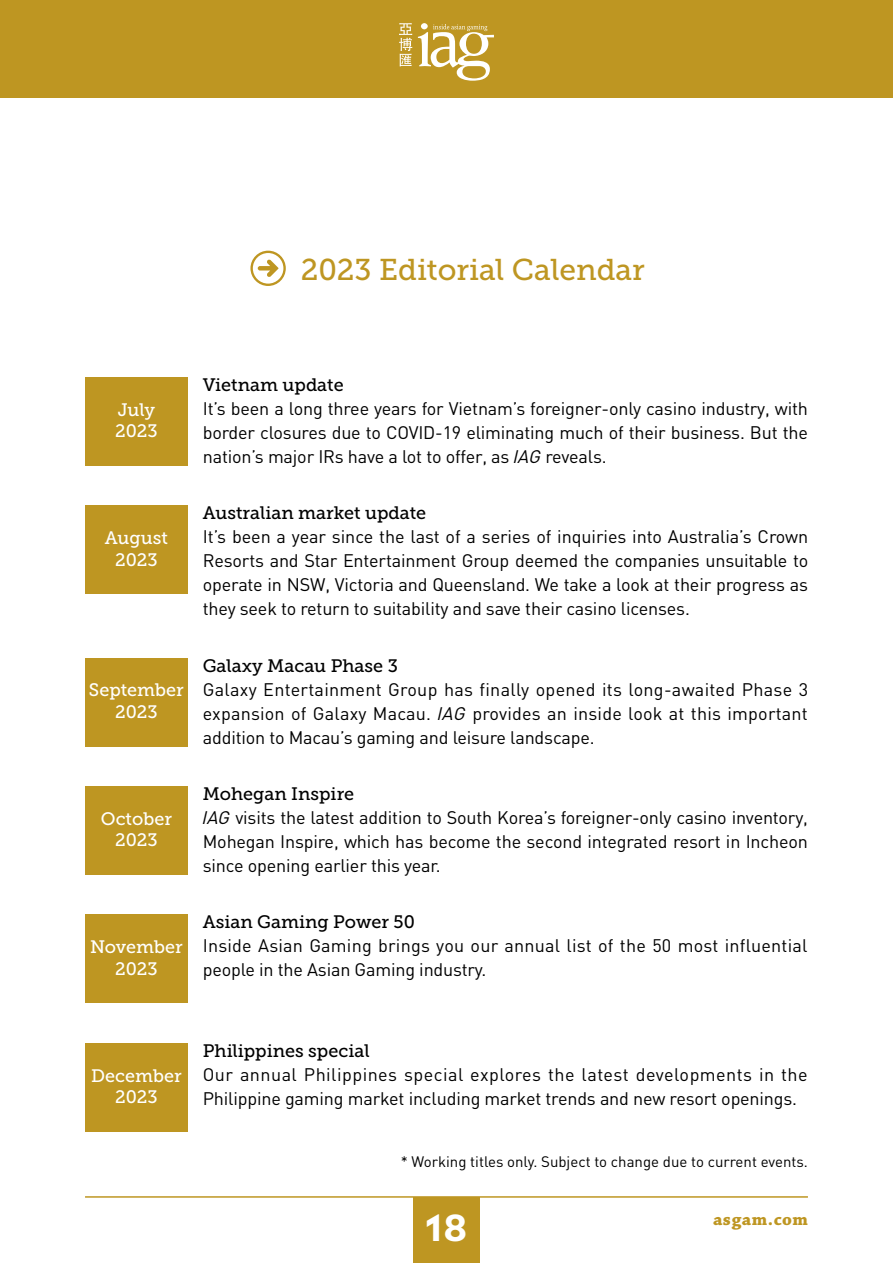
<style>
.page{position:relative;width:893px;height:1263px;background:#fff}
.page>*{position:absolute;margin:0;border:0;box-sizing:border-box;transform-origin:0 0}
.t1{font:700 37.5px "Mallory";color:#fff}
.t2{font:30px "Museo Slab 500";color:#be9622}
.t3{font:18px/24px "DIN";letter-spacing:-.01em;color:#000;text-align:justify}
.t4{font:18px "Museo Slab 500";color:#000}
.t5{font:18px/24px "DIN";letter-spacing:.01em;color:#000}
.t6{font:18px/21.6px "Museo Slab 500";color:#fff;text-align:center}
.t7{font:700 18px "Chaparral Pro";letter-spacing:.03em;color:#be9622}
.t8{font:15px "DIN";color:#000}
.s1{font-style:italic}
</style>
<div class="page">
<div style="left:0;top:0;width:893px;height:98px;background:#be9622"></div>
<svg style="left:418px;top:24px;width:76px;height:57px"></svg>
<svg style="left:399px;top:23px;width:13px;height:43px"></svg>
<div style="left:413px;top:1197px;width:66px;height:66px;background:#be9622"></div>
<hr style="left:85px;top:1196px;width:723px;height:2px;background:#be9622">
<svg style="left:250px;top:251px;width:36px;height:35px"></svg>
<div style="left:85px;top:377px;width:103px;height:88px;background:#be9622"></div>
<div style="left:85px;top:506px;width:103px;height:88px;background:#be9622"></div>
<div style="left:85px;top:658px;width:103px;height:88px;background:#be9622"></div>
<div style="left:85px;top:786px;width:103px;height:89px;background:#be9622"></div>
<div style="left:85px;top:915px;width:103px;height:88px;background:#be9622"></div>
<div style="left:85px;top:1043px;width:103px;height:88px;background:#be9622"></div>
<h2 class="t2" style="left:301px;top:253px;width:346px">2023 Editorial Calendar</h2>
<p class="t6" style="left:115px;top:399px;width:44px;text-align:left">July<br>2023</p>
<p class="t6" style="left:105px;top:527px;width:64px">August<br>2023</p>
<p class="t6" style="left:89px;top:679px;width:96px">September<br>2023</p>
<p class="t6" style="left:101px;top:808px;width:73px">October<br>2023</p>
<p class="t6" style="left:90px;top:936px;width:94px">November<br>2023</p>
<p class="t4" style="left:203px;top:374px;width:142px">Vietnam update</p>
<p class="t3" style="left:203px;top:396px;width:607px">It’s been a long three years for Vietnam’s foreigner-only casino industry, with border closures due to COVID-19 eliminating much of their business. But the nation’s major IRs have a lot to offer, as <span class="s1">IAG</span> reveals.</p>
<p class="t4" style="left:203px;top:503px;width:225px">Australian market update</p>
<p class="t3" style="left:203px;top:524px;width:607px">It’s been a year since the last of a series of inquiries into Australia’s Crown Resorts and Star Entertainment Group deemed the companies unsuitable to operate in NSW, Victoria and Queensland. We take a look at their progress as they seek to return to suitability and save their casino licenses.</p>
<p class="t4" style="left:203px;top:655px;width:197px">Galaxy Macau Phase 3</p>
<p class="t3" style="left:203px;top:677px;width:607px">Galaxy Entertainment Group has finally opened its long-awaited Phase 3 expansion of Galaxy Macau. <span class="s1">IAG</span> provides an inside look at this important addition to Macau’s gaming and leisure landscape.</p>
<p class="t4" style="left:203px;top:784px;width:153px">Mohegan Inspire</p>
<p class="t3" style="left:201px;top:805px;width:608px"><span class="s1">IAG</span> visits the latest addition to South Korea’s foreigner-only casino inventory, Mohegan Inspire, which has become the second integrated resort in Incheon since opening earlier this year.</p>
<p class="t4" style="left:203px;top:912px;width:214px">Asian Gaming Power 50</p>
<p class="t5" style="left:203px;top:934px;width:606px">Inside Asian Gaming brings you our annual list of the 50 most influential people in the Asian Gaming industry.</p>
<p class="t6" style="left:91px;top:1065px;width:92px">December<br>2023</p>
<p class="t4" style="left:203px;top:1040px;width:168px">Philippines special</p>
<p class="t3" style="left:203px;top:1062px;width:606px">Our annual Philippines special explores the latest developments in the<br>Philippine gaming market including market trends and new resort openings.</p>
<p class="t8" style="left:401px;top:1152px;width:409px">* Working titles only. Subject to change due to current events.</p>
<h1 class="t1" style="left:425px;top:1200px;width:43px">18</h1>
<p class="t7" style="left:713px;top:1208px;width:96px">asgam.com</p>
</div>
